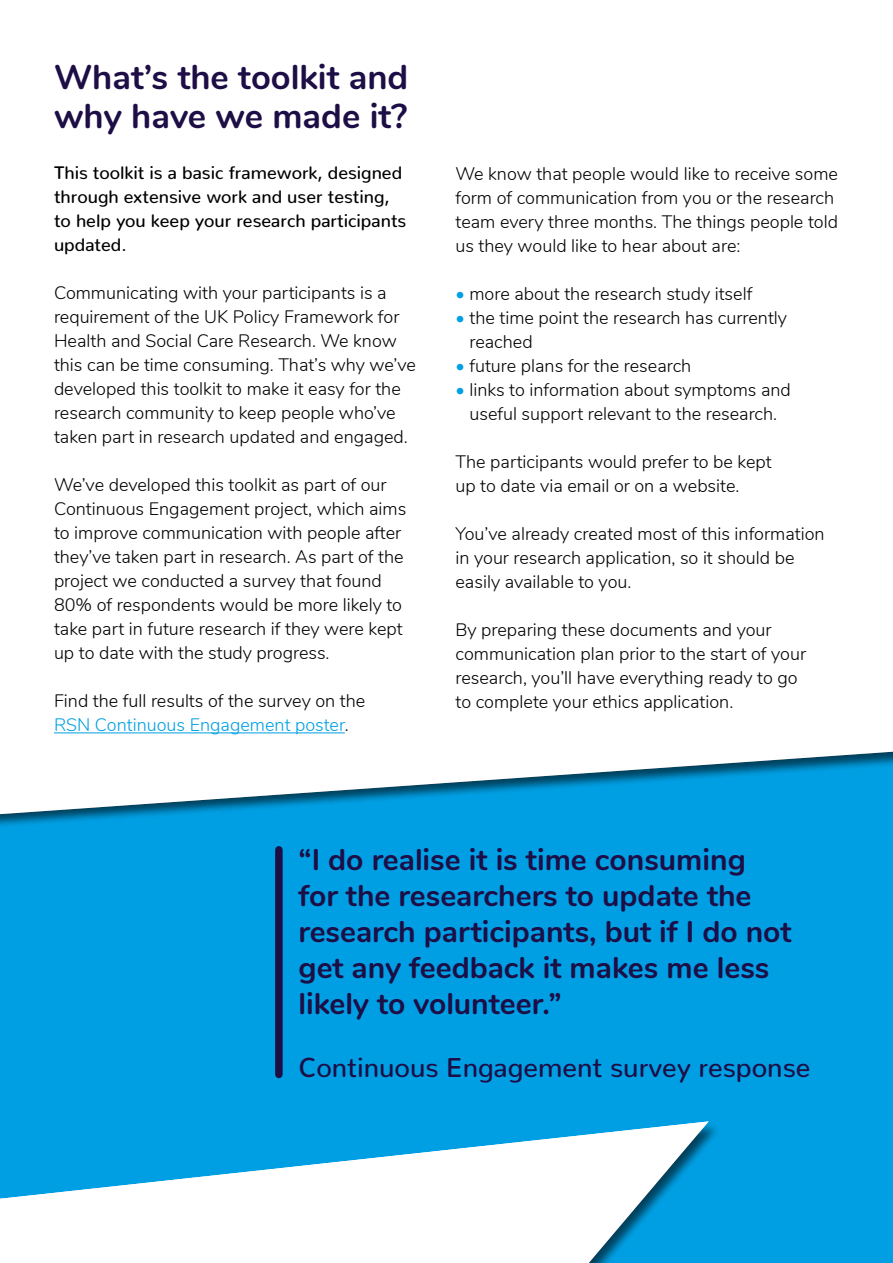
<style>
.page{position:relative;width:893px;height:1263px;background:#fff}
.page>*{position:absolute;margin:0;border:0;box-sizing:border-box;transform-origin:0 0}
.t1{font:700 34.5px/39px "Nunito";color:#1d0e46}
.t2{font:700 30px/36px "Nunito";color:#1d0e46}
.t3{font:500 27px "Nunito";color:#1d0e46}
.t4{font:300 18px/24px "Nunito";color:#000}
.t5{font:500 18px/24px "Nunito";color:#000}
.s1{color:#009fe3}
</style>
<div class="page">
<svg style="left:0;top:733px;width:893px;height:530px;fill:#009fe3"></svg>
<hr style="left:54px;top:732px;width:291px;height:1px;background:#009fe3">
<div style="left:275px;top:850px;width:8px;height:224px;background:#1d0e46"></div>
<h1 class="t1" style="left:54px;top:55px;width:356px">What’s the toolkit and why have we made it?</h1>
<p class="t5" style="left:54px;top:159px;width:354px">This toolkit is a basic framework, designed through extensive work and user testing, to help you keep your research participants updated.</p>
<p class="t4" style="left:54px;top:280px;width:364px">Communicating with your participants is a requirement of the UK Policy Framework for Health and Social Care Research. We know this can be time consuming. That’s why we’ve developed this toolkit to make it easy for the research community to keep people who’ve taken part in research updated and engaged.</p>
<p class="t4" style="left:54px;top:472px;width:354px">We’ve developed this toolkit as part of our Continuous Engagement project, which aims to improve communication with people after they’ve taken part in research. As part of the project we conducted a survey that found 80% of respondents would be more likely to take part in future research if they were kept up to date with the study progress.</p>
<p class="t4" style="left:54px;top:688px;width:313px">Find the full results of the survey on the<br><span class="s1">RSN Continuous Engagement poster</span>.</p>
<p class="t4" style="left:455px;top:161px;width:384px">We know that people would like to receive some form of communication from you or the research team every three months. The things people told us they would like to hear about are:</p>
<p class="t4" style="left:455px;top:281px;width:298px"><span class="s1">•</span> more about the research study itself</p>
<p class="t4" style="left:469px;top:305px;width:319px;text-indent:-14px"><span class="s1">•</span> the time point the research has currently reached</p>
<p class="t4" style="left:455px;top:353px;width:237px"><span class="s1">•</span> future plans for the research</p>
<p class="t4" style="left:455px;top:377px;width:337px;text-align:center"><span class="s1">•</span> links to information about symptoms and useful support relevant to the research.</p>
<p class="t4" style="left:455px;top:449px;width:318px">The participants would prefer to be kept up to date via email or on a website.</p>
<p class="t4" style="left:455px;top:521px;width:371px">You’ve already created most of this information in your research application, so it should be easily available to you.</p>
<p class="t4" style="left:455px;top:617px;width:352px">By preparing these documents and your communication plan prior to the start of your research, you’ll have everything ready to go to complete your ethics application.</p>
<h2 class="t2" style="left:298px;top:840px;width:494px">“I do realise it is time consuming for the researchers to update the research participants, but if I do not get any feedback it makes me less likely to volunteer.”</h2>
<h3 class="t3" style="left:298px;top:1044px;width:513px">Continuous Engagement survey response</h3>
</div>
